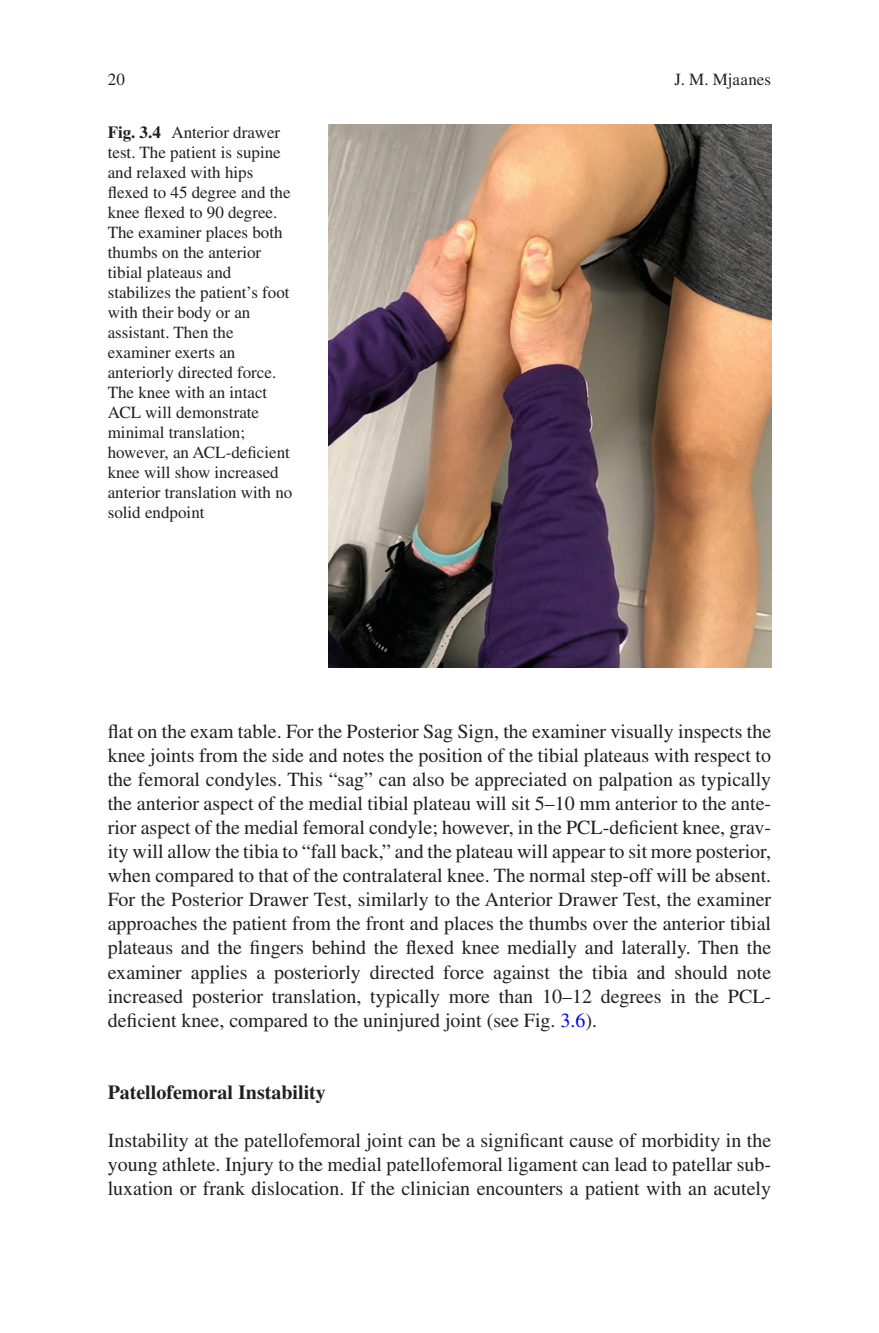
<style>
.page{position:relative;width:879px;height:1333px;background:#fff}
.page>*{position:absolute;margin:0;border:0;box-sizing:border-box;transform-origin:0 0}
.t1{font:20px/24px "Times LT Std";color:#231f20;text-align:justify}
.t2{font:700 20px "Times LT Std";color:#231f20}
.t3{font:17px/20px "Times LT Std";color:#231f20}
.t4{font:17px "Times LT Std Roman 2";letter-spacing:.005em;color:#231f20}
.s1{font-weight:700}
.s2{color:#0000fa}
</style>
<div class="page">
<img style="left:329px;top:124px;width:442px;height:543px">
<p class="t3" style="left:108px;top:69px;width:19px">20</p>
<p class="t3" style="left:108px;top:122px;width:186px"><span class="s1">Fig. 3.4</span> Anterior drawer test. The patient is supine and relaxed with hips flexed to 45 degree and the knee flexed to 90 degree.<br>The examiner places both thumbs on the anterior tibial plateaus and stabilizes the patient’s foot with their body or an assistant. Then the examiner exerts an anteriorly directed force.<br>The knee with an intact<br>ACL will demonstrate minimal translation; however, an ACL-deficient knee will show increased anterior translation with no solid endpoint</p>
<p class="t4" style="left:674px;top:70px;width:98px">J. M. Mjaanes</p>
<p class="t1" style="left:108px;top:719px;width:665px">flat on the exam table. For the Posterior Sag Sign, the examiner visually inspects the knee joints from the side and notes the position of the tibial plateaus with respect to the femoral condyles. This “sag” can also be appreciated on palpation as typically the anterior aspect of the medial tibial plateau will sit 5–10 mm anterior to the ante&shy;rior aspect of the medial femoral condyle; however, in the PCL-deficient knee, grav&shy;ity will allow the tibia to “fall back,” and the plateau will appear to sit more posterior, when compared to that of the contralateral knee. The normal step-off will be absent.<br>For the Posterior Drawer Test, similarly to the Anterior Drawer Test, the examiner approaches the patient from the front and places the thumbs over the anterior tibial plateaus and the fingers behind the flexed knee medially and laterally. Then the examiner applies a posteriorly directed force against the tibia and should note increased posterior translation, typically more than 10–12 degrees in the PCL&shy;deficient knee, compared to the uninjured joint (see Fig. <span class="s2">3.6</span>).</p>
<p class="t2" style="left:108px;top:1079px;width:220px">Patellofemoral Instability</p>
<p class="t1" style="left:108px;top:1127px;width:665px">Instability at the patellofemoral joint can be a significant cause of morbidity in the young athlete. Injury to the medial patellofemoral ligament can lead to patellar sub&shy;luxation or frank dislocation. If the clinician encounters a patient with an acutely</p>
</div>
